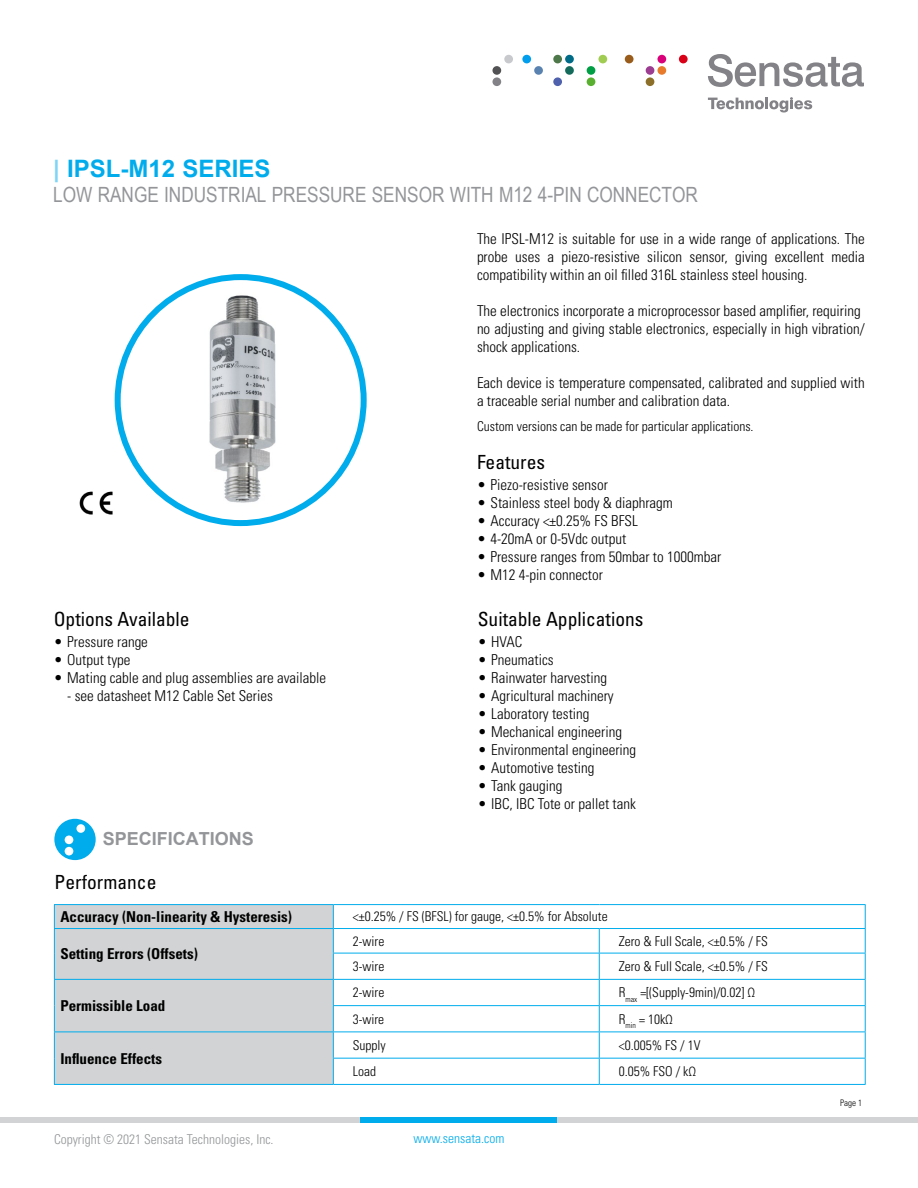
<style>
.page{position:relative;width:918px;height:1188px;background:#fff}
.page>*{position:absolute;margin:0;border:0;box-sizing:border-box;transform-origin:0 0}
.t1{font:700 24px "Arial";color:#00acec}
.t2{font:21px "Arial Narrow";color:#939598}
.t3{font:condensed 19.5px "Univers LT Std";color:#000}
.t4{font:700 18px "Arial";color:#939598}
.t5{font:300 condensed 15px/18px "Univers LT Std";color:#000}
.t6{font:700 condensed 15px "Univers LT Std";color:#000}
.t7{font:300 condensed 13.5px "Univers LT Std";color:#000}
.t8{font:300 condensed 13.5px "Univers LT Std";color:#939598}
.t9{font:300 condensed 13.5px "Univers LT Std";color:#00acec}
.t10{font:300 condensed 9px "Univers LT Std";color:#000}
.s1{color:#80d5f6}
</style>
<div class="page">
<svg style="left:708px;top:54px;width:156px;height:33px"></svg>
<svg style="left:708px;top:97px;width:104px;height:15px"></svg>
<div style="left:492px;top:77px;width:9px;height:9px;background:#828287;border-radius:50%"></div>
<div style="left:522px;top:55px;width:9px;height:8px;background:#009eed;border-radius:50%"></div>
<div style="left:534px;top:66px;width:9px;height:9px;background:#5982b0;border-radius:50%"></div>
<div style="left:553px;top:55px;width:9px;height:8px;background:#4f784a;border-radius:50%"></div>
<div style="left:565px;top:55px;width:9px;height:8px;background:#006b87;border-radius:50%"></div>
<div style="left:565px;top:66px;width:9px;height:9px;background:#146b5c;border-radius:50%"></div>
<div style="left:553px;top:77px;width:9px;height:9px;background:#4f61ad;border-radius:50%"></div>
<div style="left:598px;top:55px;width:9px;height:8px;background:#a1cc52;border-radius:50%"></div>
<div style="left:587px;top:66px;width:8px;height:9px;background:#009e45;border-radius:50%"></div>
<div style="left:587px;top:77px;width:8px;height:9px;background:#59b030;border-radius:50%"></div>
<div style="left:657px;top:55px;width:9px;height:8px;background:#d9007a;border-radius:50%"></div>
<div style="left:646px;top:66px;width:8px;height:9px;background:#9c3d91;border-radius:50%"></div>
<div style="left:657px;top:66px;width:9px;height:9px;background:#e87a2b;border-radius:50%"></div>
<div style="left:646px;top:77px;width:8px;height:9px;background:#8c7029;border-radius:50%"></div>
<div style="left:679px;top:55px;width:9px;height:8px;background:#d90017;border-radius:50%"></div>
<div style="left:504px;top:55px;width:9px;height:8px;background:#c7c9cc;border-radius:50%"></div>
<div style="left:492px;top:66px;width:9px;height:9px;background:#525254;border-radius:50%"></div>
<div style="left:625px;top:55px;width:9px;height:8px;background:#995c1a;border-radius:50%"></div>
<div style="left:0;top:1117px;width:918px;height:6px;background:#d1d3d4"></div>
<div style="left:361px;top:1117px;width:196px;height:6px;background:#00acec"></div>
<svg style="left:54px;top:819px;width:42px;height:41px"></svg>
<img style="left:195px;top:288px;width:91px;height:225px">
<div style="left:115px;top:274px;width:252px;height:252px;border:6px solid #00acec;border-radius:50%"></div>
<div style="left:55px;top:905px;width:278px;height:179px;background:#d1d3d4"></div>
<hr style="left:333px;top:928px;width:266px;height:1px;background:#00acec">
<hr style="left:599px;top:928px;width:267px;height:1px;background:#00acec">
<hr style="left:333px;top:979px;width:266px;height:1px;background:#00acec">
<svg style="left:599px;top:929px;width:1px;height:155px"></svg>
<svg style="left:865px;top:905px;width:1px;height:179px"></svg>
<hr style="left:333px;top:953px;width:266px;height:1px;background:#00acec">
<hr style="left:599px;top:953px;width:267px;height:1px;background:#00acec">
<hr style="left:599px;top:979px;width:267px;height:1px;background:#00acec">
<hr style="left:333px;top:1005px;width:266px;height:1px;background:#00acec">
<hr style="left:599px;top:1005px;width:267px;height:1px;background:#00acec">
<hr style="left:333px;top:1032px;width:266px;height:1px;background:#00acec">
<hr style="left:599px;top:1032px;width:267px;height:1px;background:#00acec">
<hr style="left:333px;top:1058px;width:266px;height:1px;background:#00acec">
<hr style="left:599px;top:1058px;width:267px;height:1px;background:#00acec">
<hr style="left:333px;top:1084px;width:266px;height:1px;background:#00acec">
<hr style="left:599px;top:1084px;width:267px;height:1px;background:#00acec">
<hr style="left:333px;top:904px;width:266px;height:1px;background:#00acec">
<hr style="left:599px;top:904px;width:267px;height:1px;background:#00acec">
<svg style="left:54px;top:905px;width:1px;height:179px"></svg>
<hr style="left:54px;top:904px;width:279px;height:1px;background:#00acec">
<svg style="left:333px;top:905px;width:1px;height:179px"></svg>
<hr style="left:54px;top:928px;width:279px;height:1px;background:#00acec">
<hr style="left:54px;top:979px;width:279px;height:1px;background:#00acec">
<hr style="left:54px;top:1032px;width:279px;height:1px;background:#00acec">
<hr style="left:54px;top:1084px;width:279px;height:1px;background:#00acec">
<img style="left:79px;top:491px;width:34px;height:24px">
<h1 class="t1" style="left:53px;top:153px;width:219px"><span class="s1">|</span> IPSL-M12 SERIES</h1>
<h2 class="t2" style="left:53px;top:180px;width:646px">LOW RANGE INDUSTRIAL PRESSURE SENSOR WITH M12 4-PIN CONNECTOR</h2>
<p class="t5" style="left:477px;top:230px;width:389px;text-align:justify">The IPSL-M12 is suitable for use in a wide range of applications. The probe uses a piezo-resistive silicon sensor, giving excellent media compatibility within an oil filled 316L stainless steel housing.</p>
<p class="t5" style="left:477px;top:302px;width:389px">The electronics incorporate a microprocessor based amplifier, requiring no adjusting and giving stable electronics, especially in high vibration/ shock applications.</p>
<p class="t5" style="left:477px;top:374px;width:389px">Each device is temperature compensated, calibrated and supplied with a traceable serial number and calibration data.</p>
<p class="t7" style="left:477px;top:418px;width:278px">Custom versions can be made for particular applications.</p>
<h3 class="t3" style="left:477px;top:449px;width:70px">Features</h3>
<p class="t5" style="left:477px;top:475px;width:132px">• Piezo-resistive sensor</p>
<p class="t5" style="left:477px;top:493px;width:197px">• Stainless steel body &amp; diaphragm</p>
<p class="t5" style="left:477px;top:511px;width:162px">• Accuracy &lt;±0.25% FS BFSL</p>
<p class="t5" style="left:477px;top:529px;width:151px">• 4-20mA or 0-5Vdc output</p>
<p class="t5" style="left:477px;top:547px;width:246px">• Pressure ranges from 50mbar to 1000mbar</p>
<p class="t5" style="left:477px;top:565px;width:127px">• M12 4-pin connector</p>
<h3 class="t3" style="left:54px;top:607px;width:137px">Options Available</h3>
<h3 class="t3" style="left:478px;top:607px;width:167px">Suitable Applications</h3>
<p class="t5" style="left:54px;top:633px;width:96px">• Pressure range</p>
<p class="t5" style="left:54px;top:651px;width:78px">• Output type</p>
<p class="t5" style="left:54px;top:669px;width:274px">• Mating cable and plug assemblies are available</p>
<p class="t5" style="left:67px;top:687px;width:207px">- see datasheet M12 Cable Set Series</p>
<p class="t4" style="left:103px;top:827px;width:153px">SPECIFICATIONS</p>
<h3 class="t3" style="left:55px;top:870px;width:103px">Performance</h3>
<p class="t5" style="left:478px;top:633px;width:46px">• HVAC</p>
<p class="t5" style="left:478px;top:651px;width:77px">• Pneumatics</p>
<p class="t5" style="left:478px;top:669px;width:131px">• Rainwater harvesting</p>
<p class="t5" style="left:478px;top:687px;width:137px">• Agricultural machinery</p>
<p class="t5" style="left:478px;top:705px;width:113px">• Laboratory testing</p>
<p class="t5" style="left:478px;top:723px;width:146px">• Mechanical engineering</p>
<p class="t5" style="left:478px;top:741px;width:160px">• Environmental engineering</p>
<p class="t5" style="left:478px;top:759px;width:118px">• Automotive testing</p>
<p class="t5" style="left:478px;top:777px;width:86px">• Tank gauging</p>
<p class="t5" style="left:478px;top:795px;width:160px">• IBC, IBC Tote or pallet tank</p>
<p class="t6" style="left:60px;top:907px;width:233px">Accuracy (Non-linearity &amp; Hysteresis)</p>
<p class="t7" style="left:353px;top:909px;width:256px">&lt;±0.25% / FS (BFSL) for gauge, &lt;±0.5% for Absolute</p>
<p class="t6" style="left:60px;top:945px;width:139px">Setting Errors (Offsets)</p>
<p class="t7" style="left:353px;top:933px;width:33px">2-wire</p>
<p class="t7" style="left:619px;top:933px;width:151px">Zero &amp; Full Scale, &lt;±0.5% / FS</p>
<p class="t7" style="left:353px;top:958px;width:33px">3-wire</p>
<p class="t7" style="left:619px;top:958px;width:151px">Zero &amp; Full Scale, &lt;±0.5% / FS</p>
<p class="t6" style="left:60px;top:997px;width:106px">Permissible Load</p>
<p class="t6" style="left:60px;top:1049px;width:103px">Influence Effects</p>
<p class="t7" style="left:353px;top:985px;width:33px">2-wire</p>
<p class="t7" style="left:619px;top:985px;width:138px">R<sub>max</sub> =[(Supply-9min)/0.02] Ω</p>
<p class="t7" style="left:353px;top:1011px;width:33px">3-wire</p>
<p class="t7" style="left:619px;top:1011px;width:56px">R<sub>min</sub> = 10kΩ</p>
<p class="t7" style="left:353px;top:1037px;width:34px">Supply</p>
<p class="t7" style="left:619px;top:1037px;width:83px">&lt;0.005% FS / 1V</p>
<p class="t7" style="left:353px;top:1063px;width:25px">Load</p>
<p class="t7" style="left:619px;top:1063px;width:79px">0.05% FSO / kΩ</p>
<p class="t8" style="left:54px;top:1131px;width:221px">Copyright © 2021 Sensata Technologies, Inc.</p>
<p class="t9" style="left:414px;top:1130px;width:92px">www.sensata.com</p>
<p class="t10" style="left:840px;top:1098px;width:23px">Page 1</p>
</div>
